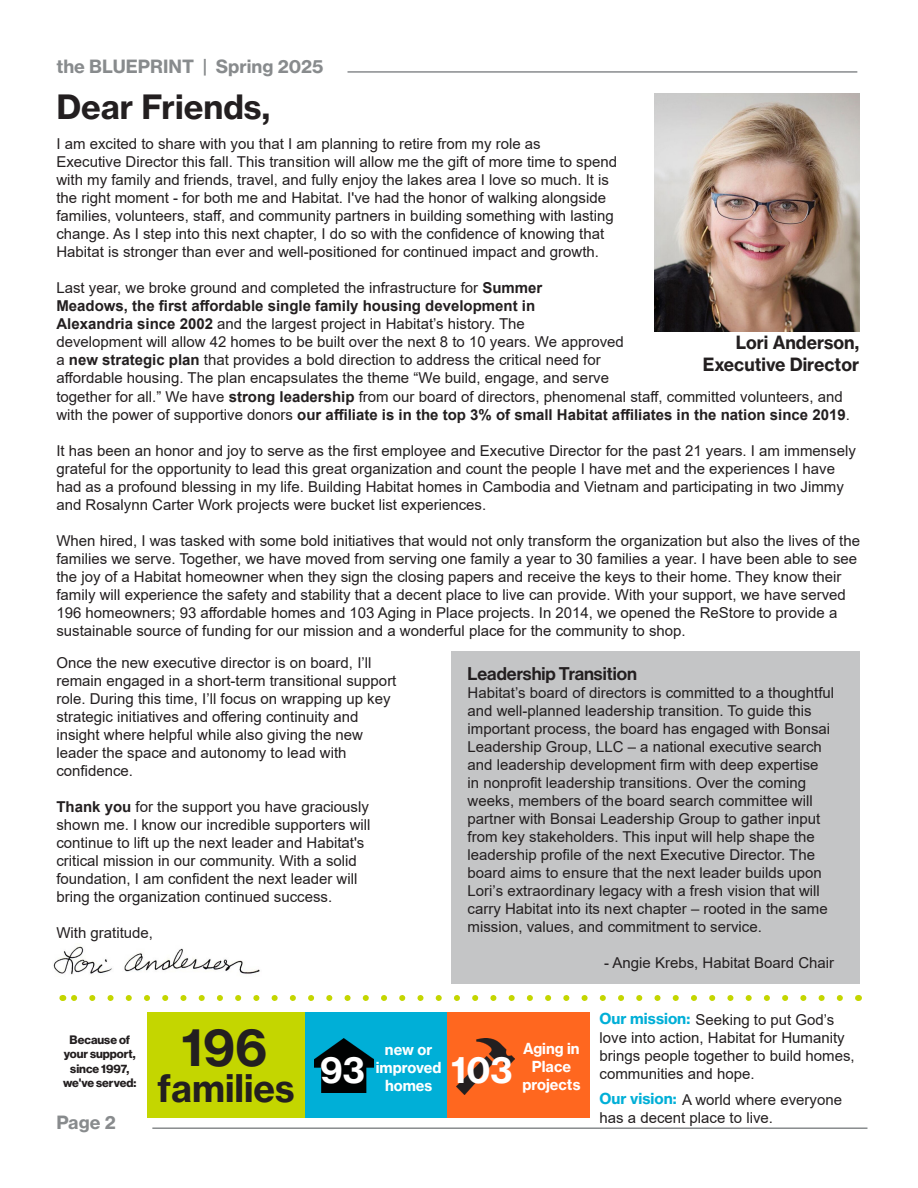
<style>
.page{position:relative;width:918px;height:1188px;background:#fff}
.page>*{position:absolute;margin:0;border:0;box-sizing:border-box;transform-origin:0 0}
.t1{font:51px "N Haas Grotesk TX Pro 75 Bd";color:#231f20}
.t2{font:37.5px "N Haas Grotesk TX Pro 75 Bd";color:#231f20;scale:.96 1}
.t3{font:36px "N Haas Grotesk TX Pro 75 Bd";color:#fff;scale:.96 1}
.t4{font:33px "N Haas Grotesk TX Pro 75 Bd";color:#231f20}
.t5{font:18px "N Haas Grotesk TX Pro 75 Bd";color:#231f20;scale:.96 1}
.t6{font:18px "N Haas Grotesk TX Pro 75 Bd";color:#888b8d}
.t7{font:18px "N Haas Grotesk DS Pro 65 Md";color:#231f20}
.t8{font:15px/18px "Arial";color:#231f20}
.t9{font:700 15px "Arial";color:#231f20}
.t10{font:15px/18px "N Haas Grotesk TX Pro 75 Bd";color:#fff;text-align:center;scale:.96 1}
.t11{font:12px/14.4px "N Haas Grotesk DS Pro 75 Bd";color:#231f20;text-align:center}
.s1{font-weight:700}
.s2{font-family:"N Haas Grotesk TX Pro 75 Bd";color:#00afd7}
</style>
<div class="page">
<hr style="left:348px;top:71px;width:509px;height:2px;background:#888b8d">
<hr style="left:152px;top:1127px;width:715px;height:2px;background:#888b8d">
<img style="left:654px;top:93px;width:205px;height:238px">
<img style="left:53px;top:946px;width:207px;height:29px">
<div style="left:451px;top:651px;width:408px;height:333px;background:#c4c5c6"></div>
<svg style="left:71px;top:995px;width:769px;height:6px"></svg>
<div style="left:148px;top:1012px;width:161px;height:106px;background:#c4d600"></div>
<div style="left:305px;top:1012px;width:142px;height:106px;background:#00afd7"></div>
<img style="left:315px;top:1038px;width:58px;height:54px">
<div style="left:447px;top:1012px;width:143px;height:106px;background:#ff671f"></div>
<img style="left:456px;top:1038px;width:59px;height:56px">
<p class="t6" style="left:56px;top:55px;width:269px">the BLUEPRINT | Spring 2025</p>
<p class="t4" style="left:56px;top:86px;width:215px">Dear Friends,</p>
<p class="t8" style="left:56px;top:134px;width:562px">I am excited to share with you that I am planning to retire from my role as<br>Executive Director this fall. This transition will allow me the gift of more time to spend with my family and friends, travel, and fully enjoy the lakes area I love so much. It is the right moment - for both me and Habitat. I've had the honor of walking alongside families, volunteers, staff, and community partners in building something with lasting change. As I step into this next chapter, I do so with the confidence of knowing that Habitat is stronger than ever and well-positioned for continued impact and growth.</p>
<p class="t8" style="left:56px;top:278px;width:488px">Last year, we broke ground and completed the infrastructure for <span class="s1">Summer</span></p>
<p class="t9" style="left:56px;top:295px;width:480px">Meadows, the first affordable single family housing development in</p>
<p class="t8" style="left:56px;top:314px;width:470px"><span class="s1">Alexandria since 2002</span> and the largest project in Habitat’s history. The</p>
<p class="t8" style="left:56px;top:332px;width:569px">development will allow 42 homes to be built over the next 8 to 10 years. We approved</p>
<p class="t8" style="left:56px;top:350px;width:554px">a <span class="s1">new strategic plan</span> that provides a bold direction to address the critical need for affordable housing. The plan encapsulates the theme “We build, engage, and serve</p>
<p class="t5" style="left:736px;top:331px;width:130px">Lori Anderson,</p>
<p class="t5" style="left:703px;top:353px;width:164px">Executive Director</p>
<p class="t8" style="left:56px;top:387px;width:795px">together for all.” We have <span class="s1">strong leadership</span> from our board of directors, phenomenal staff, committed volunteers, and with the power of supportive donors <span class="s1">our affiliate is in the top 3% of small Habitat affiliates in the nation since 2019</span>.</p>
<p class="t8" style="left:56px;top:441px;width:801px">It has been an honor and joy to serve as the first employee and Executive Director for the past 21 years. I am immensely grateful for the opportunity to lead this great organization and count the people I have met and the experiences I have had as a profound blessing in my life. Building Habitat homes in Cambodia and Vietnam and participating in two Jimmy and Rosalynn Carter Work projects were bucket list experiences.</p>
<p class="t8" style="left:56px;top:531px;width:805px">When hired, I was tasked with some bold initiatives that would not only transform the organization but also the lives of the families we serve. Together, we have moved from serving one family a year to 30 families a year. I have been able to see the joy of a Habitat homeowner when they sign the closing papers and receive the keys to their home. They know their family will experience the safety and stability that a decent place to live can provide. With your support, we have served 196 homeowners; 93 affordable homes and 103 Aging in Place projects. In 2014, we opened the ReStore to provide a sustainable source of funding for our mission and a wonderful place for the community to shop.</p>
<p class="t7" style="left:468px;top:663px;width:171px">Leadership Transition</p>
<p class="t8" style="left:468px;top:684px;width:368px">Habitat’s board of directors is committed to a thoughtful and well-planned leadership transition. To guide this important process, the board has engaged with Bonsai Leadership Group, LLC – a national executive search and leadership development firm with deep expertise<br>in nonprofit leadership transitions. Over the coming weeks, members of the board search committee will partner with Bonsai Leadership Group to gather input from key stakeholders. This input will help shape the leadership profile of the next Executive Director. The board aims to ensure that the next leader builds upon Lori’s extraordinary legacy with a fresh vision that will carry Habitat into its next chapter – rooted in the same mission, values, and commitment to service.</p>
<p class="t8" style="left:604px;top:954px;width:232px">- Angie Krebs, Habitat Board Chair</p>
<p class="t8" style="left:56px;top:654px;width:342px">Once the new executive director is on board, I’ll remain engaged in a short-term transitional support role. During this time, I’ll focus on wrapping up key strategic initiatives and offering continuity and</p>
<p class="t8" style="left:56px;top:726px;width:308px">insight where helpful while also giving the new</p>
<p class="t8" style="left:56px;top:744px;width:292px">leader the space and autonomy to lead with</p>
<p class="t8" style="left:56px;top:762px;width:78px">confidence.</p>
<p class="t8" style="left:56px;top:798px;width:316px"><span class="s1">Thank you</span> for the support you have graciously shown me. I know our incredible supporters will</p>
<p class="t8" style="left:56px;top:834px;width:310px">continue to lift up the next leader and Habitat's</p>
<p class="t8" style="left:56px;top:852px;width:302px">critical mission in our community. With a solid</p>
<p class="t8" style="left:56px;top:870px;width:302px">foundation, I am confident the next leader will</p>
<p class="t8" style="left:56px;top:888px;width:277px">bring the organization continued success.</p>
<p class="t8" style="left:56px;top:924px;width:98px">With gratitude,</p>
<p class="t11" style="left:63px;top:1033px;width:75px">Because of your support, since 1997, we've served:</p>
<p class="t1" style="left:182px;top:1015px;width:87px">196</p>
<p class="t2" style="left:157px;top:1065px;width:145px">families</p>
<p class="t6" style="left:56px;top:1111px;width:61px">Page 2</p>
<p class="t3" style="left:320px;top:1047px;width:48px">93</p>
<p class="t10" style="left:376px;top:1040px;width:70px">new or improved</p>
<p class="t10" style="left:385px;top:1076px;width:51px">homes</p>
<p class="t3" style="left:451px;top:1047px;width:65px">103</p>
<p class="t10" style="left:523px;top:1040px;width:60px">Aging in<br>Place</p>
<p class="t10" style="left:522px;top:1076px;width:62px">projects</p>
<p class="t8" style="left:600px;top:1010px;width:236px"><span class="s2">Our mission:</span> Seeking to put God’s</p>
<p class="t8" style="left:600px;top:1028px;width:257px">love into action, Habitat for Humanity brings people together to build homes,</p>
<p class="t8" style="left:600px;top:1064px;width:157px">communities and hope.</p>
<p class="t8" style="left:600px;top:1090px;width:244px"><span class="s2">Our vision:</span> A world where everyone</p>
<p class="t8" style="left:600px;top:1108px;width:175px">has a decent place to live.</p>
</div>
